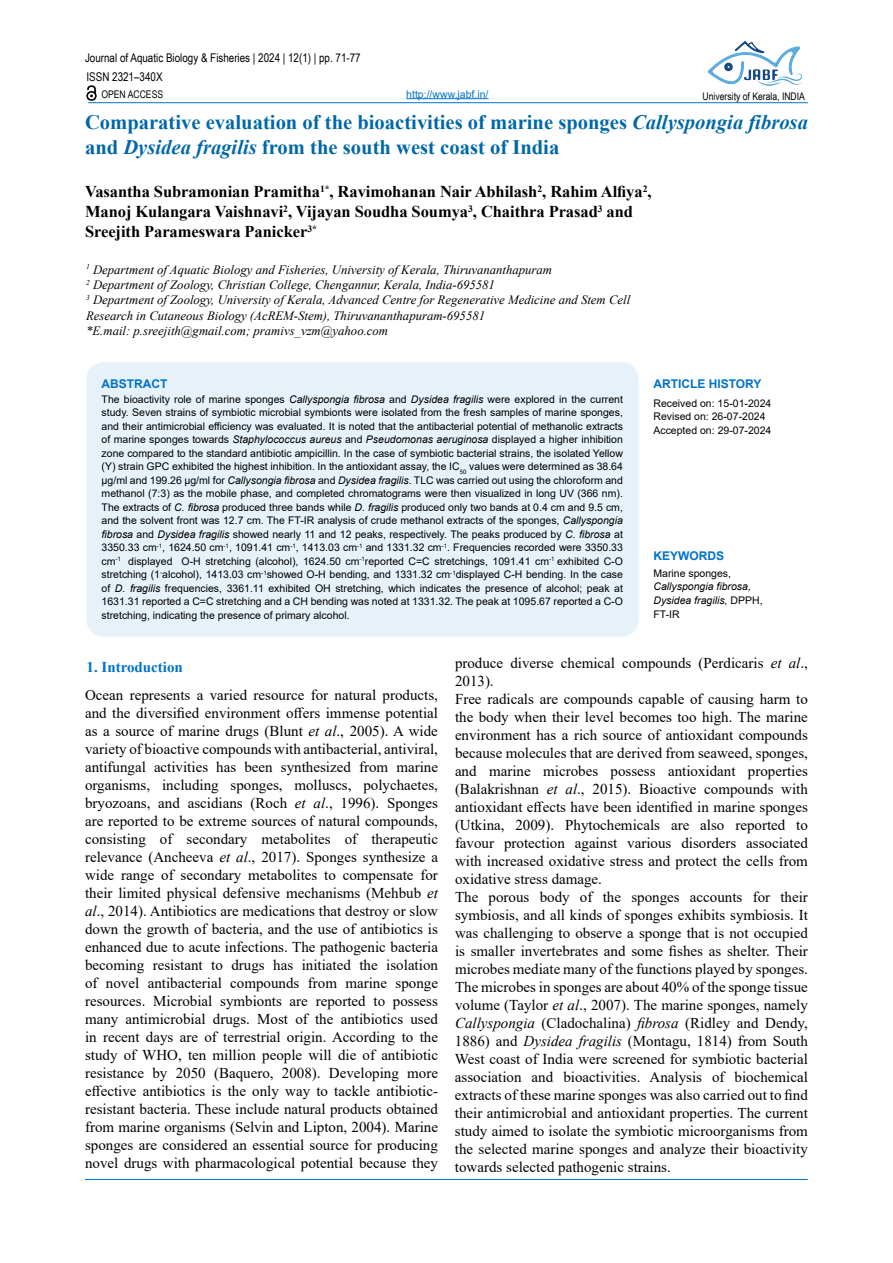
<style>
.page{position:relative;width:893px;height:1263px;background:#fff}
.page>*{position:absolute;margin:0;border:0;box-sizing:border-box;transform-origin:0 0}
.t1{font:700 20.55px/24.8px "Times New Roman";color:#0068a9}
.t2{font:700 16.5px/19.8px "Times New Roman";letter-spacing:-.005em;color:#000}
.t3{font:15px/18px "Times New Roman";color:#000;text-align:justify}
.t4{font:700 15px "Times New Roman";color:#0072ca}
.t5{font:italic 12.75px/15.3px "Times New Roman";color:#000}
.t6{font:12px "Arial Narrow";color:#000}
.t7{font:700 12px "Arial";color:#0072ca}
.t8{font:10.5px/13.5px "Arial";color:#000;text-align:justify}
.t9{font:italic 10.5px/13.5px "Arial";color:#000}
.t10{font:10.5px "Arial Narrow";color:#000}
.t11{font:10.5px "Arial";color:#0072ca}
.s1{font-style:italic}
.s2{font-style:normal}
</style>
<div class="page">
<div style="left:86px;top:362px;width:553px;height:275px;background:#e6f1f9;border-radius:18px"></div>
<div style="left:85px;top:361px;width:555px;height:277px;border:2px solid #daf1fd;border-radius:18px"></div>
<hr style="left:88px;top:102px;width:720px;height:1px;background:#0072ca">
<hr style="left:85px;top:1179px;width:723px;height:1px;background:#0072ca">
<img style="left:87px;top:86px;width:9px;height:14px">
<hr style="left:406px;top:98px;width:83px;height:1px;background:#0072ca">
<img style="left:707px;top:40px;width:96px;height:46px">
<p class="t6" style="left:85px;top:49px;width:277px">Journal of Aquatic Biology &amp; Fisheries | 2024 | 12(1) | pp. 71-77</p>
<p class="t6" style="left:87px;top:68px;width:78px">ISSN 2321–340X</p>
<h1 class="t1" style="left:85px;top:109px;width:724px">Comparative evaluation of the bioactivities of marine sponges <span class="s1">Callyspongia fibrosa </span>and <span class="s1">Dysidea fragilis</span> from the south west coast of India</h1>
<p class="t2" style="left:85px;top:181px;width:568px">Vasantha Subramonian Pramitha<sup>1*</sup>, Ravimohanan Nair Abhilash<sup>2</sup>, Rahim Alfiya<sup>2</sup>,<br>Manoj Kulangara Vaishnavi<sup>2</sup>, Vijayan Soudha Soumya<sup>3</sup>, Chaithra Prasad<sup>3</sup> and<br>Sreejith Parameswara Panicker<sup>3*</sup></p>
<p class="t5" style="left:86px;top:261px;width:546px"><sup>1</sup> Department of Aquatic Biology and Fisheries, University of Kerala, Thiruvananthapuram<br><sup>2</sup> Department of Zoology, Christian College, Chengannur, Kerala, India-695581<br><sup>3</sup> Department of Zoology, University of Kerala, Advanced Centre for Regenerative Medicine and Stem Cell Research in Cutaneous Biology (AcREM-Stem), Thiruvananthapuram-695581<br>*E.mail: p.sreejith@gmail.com; pramivs_vzm@yahoo.com</p>
<p class="t10" style="left:101px;top:86px;width:63px">OPEN ACCESS</p>
<p class="t11" style="left:406px;top:87px;width:84px">http://www.jabf.in/</p>
<p class="t10" style="left:703px;top:88px;width:104px">University of Kerala, INDIA</p>
<p class="t7" style="left:102px;top:375px;width:67px">ABSTRACT</p>
<p class="t8" style="left:102px;top:392px;width:523px">The bioactivity role of marine sponges <span class="s1">Callyspongia fibrosa</span> and <span class="s1">Dysidea fragilis</span> were explored in the current study. Seven strains of symbiotic microbial symbionts were isolated from the fresh samples of marine sponges, and their antimicrobial efficiency was evaluated. It is noted that the antibacterial potential of methanolic extracts of marine sponges towards <span class="s1">Staphylococcus aureus</span> and <span class="s1">Pseudomonas aeruginosa</span> displayed a higher inhibition zone compared to the standard antibiotic ampicillin. In the case of symbiotic bacterial strains, the isolated Yellow (Y) strain GPC exhibited the highest inhibition. In the antioxidant assay, the IC<sub>50</sub> values were determined as 38.64 µg/ml and 199.26 µg/ml for <span class="s1">Callysongia fibrosa</span> and <span class="s1">Dysidea fragilis</span>. TLC was carried out using the chloroform and methanol (7:3) as the mobile phase, and completed chromatograms were then visualized in long UV (366 nm).<br>The extracts of <span class="s1">C. fibrosa</span> produced three bands while <span class="s1">D. fragilis</span> produced only two bands at 0.4 cm and 9.5 cm, and the solvent front was 12.7 cm. The FT-IR analysis of crude methanol extracts of the sponges, <span class="s1">Callyspongia fibrosa</span> and <span class="s1">Dysidea fragilis</span> showed nearly 11 and 12 peaks, respectively. The peaks produced by <span class="s1">C. fibrosa</span> at 3350.33 cm<sup>-1</sup>, 1624.50 cm<sup>-1</sup>, 1091.41 cm<sup>-1</sup>, 1413.03 cm<sup>-1</sup> and 1331.32 cm<sup>-1</sup>. Frequencies recorded were 3350.33 cm<sup>-1</sup> displayed O-H stretching (alcohol), 1624.50 cm<sup>-1</sup>reported C=C stretchings, 1091.41 cm<sup>-1</sup> exhibited C-O stretching (1<sup>◦</sup>alcohol), 1413.03 cm<sup>-1</sup>showed O-H bending, and 1331.32 cm<sup>-1</sup>displayed C-H bending. In the case of <span class="s1">D. fragilis</span> frequencies, 3361.11 exhibited OH stretching, which indicates the presence of alcohol; peak at 1631.31 reported a C=C stretching and a CH bending was noted at 1331.32. The peak at 1095.67 reported a C-O stretching, indicating the presence of primary alcohol.</p>
<p class="t7" style="left:653px;top:375px;width:110px">ARTICLE HISTORY</p>
<p class="t8" style="left:653px;top:396px;width:119px;text-align:left">Received on: 15-01-2024<br>Revised on: 26-07-2024<br>Accepted on: 29-07-2024</p>
<p class="t7" style="left:653px;top:547px;width:72px">KEYWORDS</p>
<p class="t8" style="left:653px;top:566px;width:79px">Marine sponges,</p>
<p class="t9" style="left:653px;top:580px;width:111px">Callyspongia fibrosa,<br>Dysidea fragilis<span class="s2">, DPPH,<br>FT-IR</span></p>
<p class="t4" style="left:87px;top:656px;width:98px">1. Introduction</p>
<p class="t3" style="left:85px;top:685px;width:354px">Ocean represents a varied resource for natural products, and the diversified environment offers immense potential as a source of marine drugs (Blunt <span class="s1">et al</span>., 2005). A wide variety of bioactive compounds with antibacterial, antiviral, antifungal activities has been synthesized from marine organisms, including sponges, molluscs, polychaetes, bryozoans, and ascidians (Roch <span class="s1">et al</span>., 1996). Sponges are reported to be extreme sources of natural compounds, consisting of secondary metabolites of therapeutic relevance (Ancheeva <span class="s1">et al</span>., 2017). Sponges synthesize a wide range of secondary metabolites to compensate for their limited physical defensive mechanisms (Mehbub <span class="s1">et al</span>., 2014). Antibiotics are medications that destroy or slow down the growth of bacteria, and the use of antibiotics is enhanced due to acute infections. The pathogenic bacteria becoming resistant to drugs has initiated the isolation of novel antibacterial compounds from marine sponge resources. Microbial symbionts are reported to possess many antimicrobial drugs. Most of the antibiotics used in recent days are of terrestrial origin. According to the study of WHO, ten million people will die of antibiotic resistance by 2050 (Baquero, 2008). Developing more effective antibiotics is the only way to tackle antibiotic&shy;resistant bacteria. These include natural products obtained from marine organisms (Selvin and Lipton, 2004). Marine sponges are considered an essential source for producing novel drugs with pharmacological potential because they</p>
<p class="t3" style="left:455px;top:653px;width:354px;text-align:left">produce diverse chemical compounds (Perdicaris <span class="s1">et al</span>., 2013).<br>Free radicals are compounds capable of causing harm to the body when their level becomes too high. The marine environment has a rich source of antioxidant compounds because molecules that are derived from seaweed, sponges, and marine microbes possess antioxidant properties (Balakrishnan <span class="s1">et al</span>., 2015). Bioactive compounds with antioxidant effects have been identified in marine sponges (Utkina, 2009). Phytochemicals are also reported to favour protection against various disorders associated with increased oxidative stress and protect the cells from oxidative stress damage.<br>The porous body of the sponges accounts for their symbiosis, and all kinds of sponges exhibits symbiosis. It was challenging to observe a sponge that is not occupied is smaller invertebrates and some fishes as shelter. Their microbes mediate many of the functions played by sponges.<br>The microbes in sponges are about 40% of the sponge tissue volume (Taylor <span class="s1">et al</span>., 2007). The marine sponges, namely <span class="s1">Callyspongia</span> (Cladochalina) <span class="s1">fibrosa</span> (Ridley and Dendy, 1886) and <span class="s1">Dysidea fragilis</span> (Montagu, 1814) from South West coast of India were screened for symbiotic bacterial association and bioactivities. Analysis of biochemical extracts of these marine sponges was also carried out to find their antimicrobial and antioxidant properties. The current study aimed to isolate the symbiotic microorganisms from the selected marine sponges and analyze their bioactivity towards selected pathogenic strains.</p>
</div>
